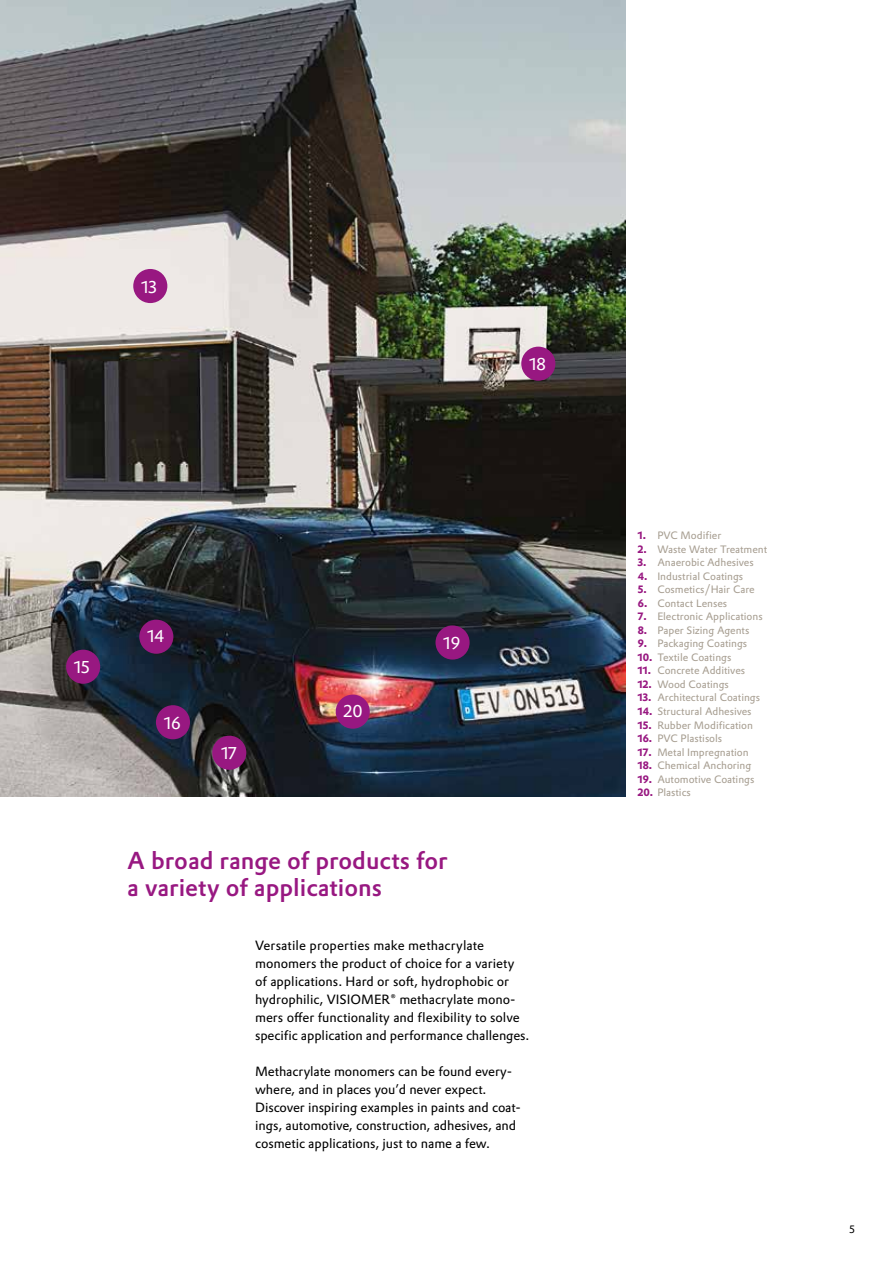
<style>
.page{position:relative;width:893px;height:1263px;background:#fff}
.page>*{position:absolute;margin:0;border:0;box-sizing:border-box;transform-origin:0 0}
.t1{font:500 24px/27px "Evonik Prokyon";color:#981881}
.t2{font:16.8px "Evonik Prokyon";letter-spacing:.025em;color:#fff}
.t3{font:13.2px/18px "Evonik Prokyon";letter-spacing:-.005em;color:#000}
.t4{font:10.5px "Evonik Prokyon";color:#a79e91}
.t5{font:10.5px "Evonik Prokyon";color:#000}
.s1{font-weight:700;color:#981881}
</style>
<div class="page">
<img style="left:0;top:0;width:625px;height:796px">
<div style="left:133px;top:269px;width:34px;height:34px;background:#981881;border-radius:50%"></div>
<div style="left:336px;top:695px;width:34px;height:34px;background:#981881;border-radius:50%"></div>
<div style="left:66px;top:650px;width:34px;height:34px;background:#981881;border-radius:50%"></div>
<div style="left:212px;top:736px;width:34px;height:34px;background:#981881;border-radius:50%"></div>
<div style="left:435px;top:625px;width:35px;height:34px;background:#981881;border-radius:50%"></div>
<div style="left:521px;top:347px;width:34px;height:34px;background:#981881;border-radius:50%"></div>
<div style="left:156px;top:705px;width:34px;height:34px;background:#981881;border-radius:50%"></div>
<div style="left:139px;top:620px;width:34px;height:34px;background:#981881;border-radius:50%"></div>
<p class="t2" style="left:141px;top:274px;width:17px">13</p>
<p class="t2" style="left:529px;top:351px;width:18px">18</p>
<p class="t2" style="left:74px;top:654px;width:17px">15</p>
<p class="t2" style="left:147px;top:623px;width:18px">14</p>
<p class="t2" style="left:164px;top:710px;width:18px">16</p>
<p class="t2" style="left:221px;top:740px;width:17px">17</p>
<p class="t2" style="left:344px;top:698px;width:20px">20</p>
<p class="t2" style="left:444px;top:630px;width:18px">19</p>
<h1 class="t1" style="left:127px;top:845px;width:322px">A broad range of products for a variety of applications</h1>
<p class="t3" style="left:255px;top:935px;width:276px">Versatile properties make methacrylate monomers the product of choice for a variety of applications. Hard or soft, hydrophobic or hydrophilic, VISIOMER® methacrylate mono&shy;mers offer functionality and flexibility to solve specific application and performance challenges.</p>
<p class="t3" style="left:255px;top:1061px;width:267px">Methacrylate monomers can be found every&shy;where, and in places you’d never expect.<br>Discover inspiring examples in paints and coat&shy;ings, automotive, construction, adhesives, and cosmetic applications, just to name a few.</p>
<p class="t4" style="left:638px;top:528px;width:85px"><span class="s1">1.</span> PVC Modifier</p>
<p class="t4" style="left:638px;top:541px;width:131px"><span class="s1">2.</span> Waste Water Treatment</p>
<p class="t4" style="left:638px;top:555px;width:117px"><span class="s1">3.</span> Anaerobic Adhesives</p>
<p class="t4" style="left:638px;top:568px;width:107px"><span class="s1">4.</span> Industrial Coatings</p>
<p class="t4" style="left:638px;top:582px;width:118px"><span class="s1">5.</span> Cosmetics/Hair Care</p>
<p class="t4" style="left:638px;top:595px;width:91px"><span class="s1">6.</span> Contact Lenses</p>
<p class="t4" style="left:638px;top:609px;width:126px"><span class="s1">7.</span> Electronic Applications</p>
<p class="t4" style="left:638px;top:622px;width:113px"><span class="s1">8.</span> Paper Sizing Agents</p>
<p class="t4" style="left:638px;top:636px;width:111px"><span class="s1">9.</span> Packaging Coatings</p>
<p class="t4" style="left:638px;top:649px;width:95px"><span class="s1">10.</span> Textile Coatings</p>
<p class="t4" style="left:638px;top:663px;width:109px"><span class="s1">11.</span> Concrete Additives</p>
<p class="t4" style="left:638px;top:676px;width:93px"><span class="s1">12.</span> Wood Coatings</p>
<p class="t4" style="left:638px;top:690px;width:124px"><span class="s1">13.</span> Architectural Coatings</p>
<p class="t4" style="left:638px;top:703px;width:115px"><span class="s1">14.</span> Structural Adhesives</p>
<p class="t4" style="left:638px;top:717px;width:117px"><span class="s1">15.</span> Rubber Modification</p>
<p class="t4" style="left:638px;top:730px;width:86px"><span class="s1">16.</span> PVC Plastisols</p>
<p class="t4" style="left:638px;top:744px;width:112px"><span class="s1">17.</span> Metal Impregnation</p>
<p class="t4" style="left:638px;top:757px;width:115px"><span class="s1">18.</span> Chemical Anchoring</p>
<p class="t4" style="left:638px;top:771px;width:118px"><span class="s1">19.</span> Automotive Coatings</p>
<p class="t4" style="left:638px;top:784px;width:54px"><span class="s1">20.</span> Plastics</p>
<p class="t5" style="left:849px;top:1221px;width:7px">5</p>
</div>
